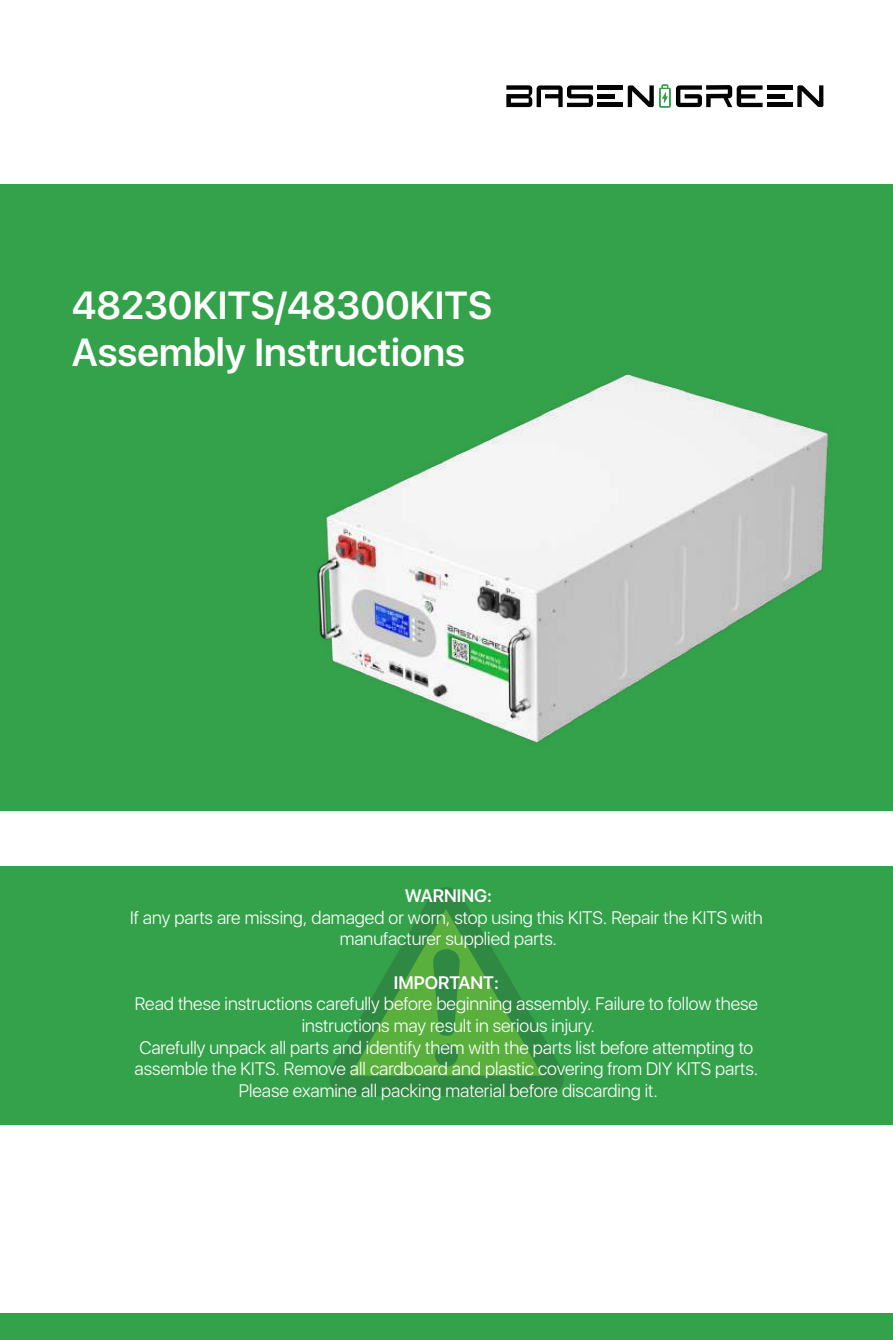
<style>
.page{position:relative;width:893px;height:1340px;background:#fff}
.page>*{position:absolute;margin:0;border:0;box-sizing:border-box;transform-origin:0 0}
.t1{font:600 38.93px/46.8px "San Francisco";color:#fff}
.t2{font:300 18px/21.6px "San Francisco";color:#fff;text-align:center}
.t3{font:600 18px "San Francisco";color:#fff}
</style>
<div class="page">
<div style="left:0;top:866px;width:893px;height:258px;background:#34a24b"></div>
<div style="left:0;top:184px;width:893px;height:626px;background:#34a24b"></div>
<svg style="left:329px;top:1035px;width:235px;height:61px;fill:#308942"></svg>
<svg style="left:350px;top:933px;width:192px;height:142px"></svg>
<div style="left:435px;top:1043px;width:23px;height:23px;background:#308942;border-radius:50%"></div>
<div style="left:0;top:1313px;width:893px;height:26px;background:#34a24b"></div>
<img style="left:204px;top:373px;width:689px;height:560px">
<div style="left:767px;top:85px;width:26px;height:5px;background:#030303"></div>
<hr style="left:767px;top:103px;width:26px;height:4px;background:#030303">
<hr style="left:767px;top:94px;width:17px;height:4px;background:#030303">
<svg style="left:797px;top:85px;width:26px;height:22px"></svg>
<div style="left:597px;top:85px;width:26px;height:5px;background:#030303"></div>
<hr style="left:597px;top:103px;width:26px;height:4px;background:#030303">
<hr style="left:597px;top:94px;width:18px;height:4px;background:#030303">
<svg style="left:506px;top:85px;width:87px;height:22px"></svg>
<svg style="left:628px;top:84px;width:135px;height:24px"></svg>
<h1 class="t1" style="left:72px;top:283px;width:422px">48230KITS/48300KITS<br>Assembly Instructions</h1>
<p class="t3" style="left:405px;top:883px;width:89px">WARNING:</p>
<p class="t2" style="left:130px;top:907px;width:634px">If any parts are missing, damaged or worn, stop using this KITS. Repair the KITS with manufacturer supplied parts.</p>
<p class="t3" style="left:394px;top:969px;width:107px">IMPORTANT:</p>
<p class="t2" style="left:135px;top:994px;width:625px">Read these instructions carefully before beginning assembly. Failure to follow these instructions may result in serious injury.<br>Carefully unpack all parts and identify them with the parts list before attempting to assemble the KITS. Remove all cardboard and plastic covering from DIY KITS parts.<br>Please examine all packing material before discarding it.</p>
</div>
